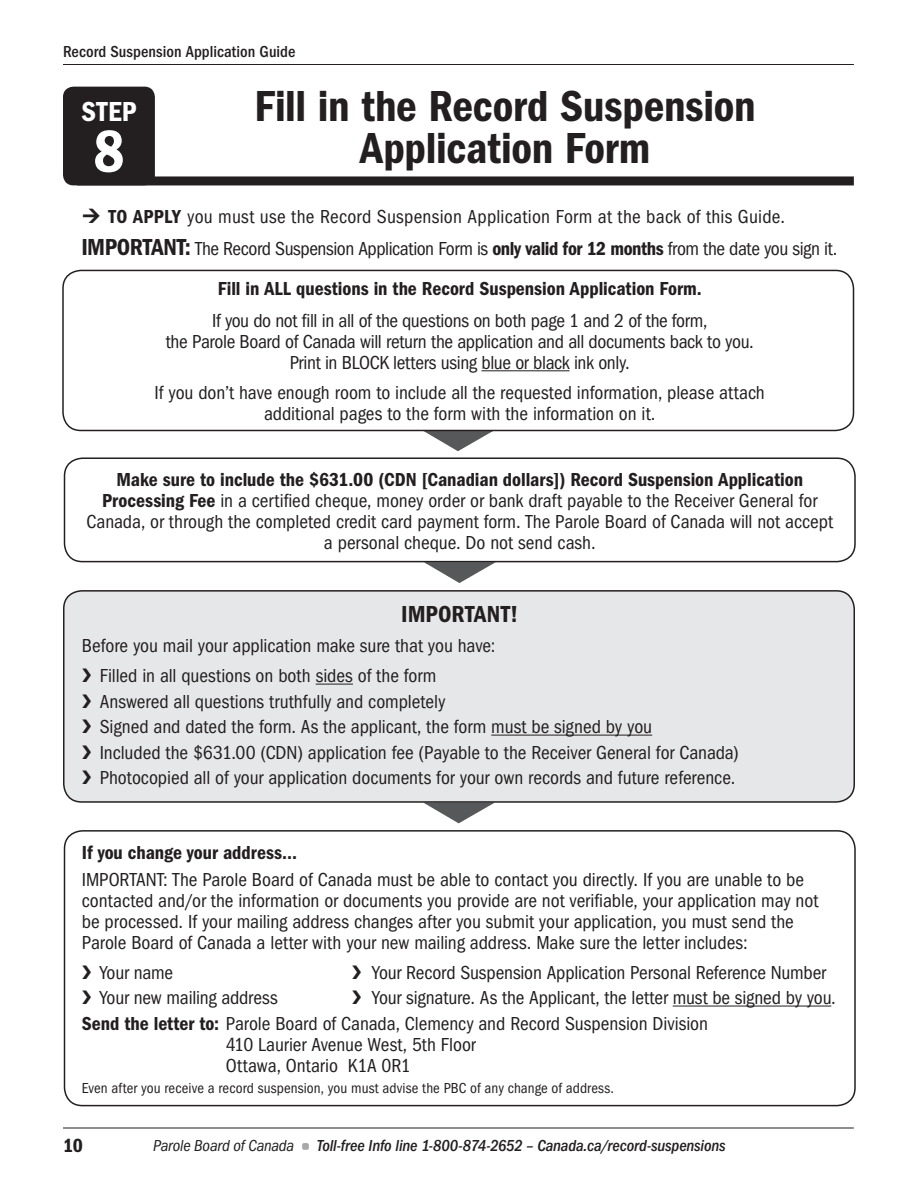
<style>
.page{position:relative;width:918px;height:1188px;background:#fff}
.page>*{position:absolute;margin:0;border:0;box-sizing:border-box;transform-origin:0 0}
.t1{font:61.5px "ITC Franklin Gothic Std Dm Cd";color:#fff}
.Title{font:45px/42px "ITC Franklin Gothic Std Dm Cd";letter-spacing:-.005em;color:#231f20;text-align:center}
.t2{font:28.5px "ITC Franklin Gothic Std Dm Cd";color:#fff}
.Box_text{font:24px "ITC Franklin Gothic Std Dm Cd";letter-spacing:.005em;color:#231f20}
.t3{font:19.8px "ITC Franklin Gothic Std Dm Cd";color:#231f20}
.Box_text-2{font:condensed 19.5px/21px "ITC Franklin Gothic Std";letter-spacing:-.005em;color:#231f20}
.Box_Bullet{font:condensed 19.5px "ITC Franklin Gothic Std";letter-spacing:-.005em;color:#231f20}
.Box_text_last{font:condensed 19.5px/21px "ITC Franklin Gothic Std";letter-spacing:-.005em;color:#231f20;text-align:center}
.Box_text-3{font:19.5px "ITC Franklin Gothic Std Dm Cd";color:#231f20}
.Box_Bullet-2{font:condensed 19.5px "ITC Franklin Gothic Std";letter-spacing:.015em;color:#231f20}
.t4{font:italic 500 condensed 16.5px "ITC Franklin Gothic Std";letter-spacing:-.01em;color:#231f20}
.t5{font:500 condensed 16.5px "ITC Franklin Gothic Std";letter-spacing:.005em;color:#231f20}
.t6{font:italic condensed 16.5px "ITC Franklin Gothic Std";letter-spacing:-.01em;color:#231f20}
.Box_text-4{font:condensed 15px "ITC Franklin Gothic Std";letter-spacing:.005em;color:#231f20}
.s1{font-family:"ITC Franklin Gothic Std Dm Cd";font-stretch:normal}
.s2{font-family:"ITC Franklin Gothic Std Dm Cd";font-stretch:normal;font-size:24px}
</style>
<div class="page">
<div style="left:302px;top:1143px;width:7px;height:7px;background:#a8a9ad;border-radius:2px"></div>
<hr style="left:63px;top:1128px;width:791px;height:1px;background:#231f20">
<hr style="left:63px;top:64px;width:791px;height:1px;background:#231f20">
<div style="left:77px;top:176px;width:777px;height:9px;background:#231f20"></div>
<div style="left:63px;top:87px;width:92px;height:98px;background:#231f20;border-radius:10px"></div>
<svg style="left:423px;top:431px;width:74px;height:20px"></svg>
<svg style="left:424px;top:803px;width:70px;height:21px"></svg>
<div style="left:64px;top:591px;width:790px;height:211px;background:#e6e7e9;border-radius:18px"></div>
<div style="left:63px;top:590px;width:792px;height:213px;border:2px solid #231f20;border-radius:18px"></div>
<svg style="left:425px;top:562px;width:74px;height:21px"></svg>
<div style="left:62px;top:270px;width:792px;height:161px;border:2px solid #231f20;border-radius:18px"></div>
<div style="left:64px;top:457px;width:792px;height:105px;border:2px solid #231f20;border-radius:18px"></div>
<div style="left:64px;top:830px;width:792px;height:276px;border:2px solid #231f20;border-radius:18px"></div>
<hr style="left:316px;top:684px;width:37px;height:1px;background:#231f20">
<hr style="left:491px;top:735px;width:161px;height:1px;background:#231f20">
<hr style="left:673px;top:1006px;width:158px;height:1px;background:#231f20">
<hr style="left:481px;top:370px;width:89px;height:1px;background:#231f20">
<p class="t5" style="left:63px;top:42px;width:234px">Record Suspension Application Guide</p>
<p class="Title" style="left:255px;top:86px;width:503px">Fill in the Record Suspension<br>Application Form</p>
<p class="t2" style="left:81px;top:95px;width:57px">STEP</p>
<p class="t1" style="left:93px;top:116px;width:33px">8</p>
<p class="Box_Bullet-2" style="left:108px;top:206px;width:678px"><span class="s1">TO APPLY</span> you must use the Record Suspension Application Form at the back of this Guide.</p>
<p class="Box_text-2" style="left:81px;top:238px;width:758px"><span class="s2">IMPORTANT:</span> The Record Suspension Application Form is <span class="s1">only valid for 12 months</span> from the date you sign it.</p>
<p class="Box_text-3" style="left:218px;top:278px;width:485px">Fill in ALL questions in the Record Suspension Application Form.</p>
<p class="Box_text-2" style="left:166px;top:310px;width:590px;text-align:center">If you do not fill in all of the questions on both page 1 and 2 of the form,<br>the Parole Board of Canada will return the application and all documents back to you.<br>Print in BLOCK letters using blue or black ink only.</p>
<p class="Box_text_last" style="left:155px;top:382px;width:612px">If you don’t have enough room to include all the requested information, please attach additional pages to the form with the information on it.</p>
<p class="Box_text_last" style="left:86px;top:469px;width:748px"><span class="s1">Make sure to include the $631.00 (CDN [Canadian dollars]) Record Suspension Application Processing Fee</span> in a certified cheque, money order or bank draft payable to the Receiver General for Canada, or through the completed credit card payment form. The Parole Board of Canada will not accept a personal cheque. Do not send cash.</p>
<p class="Box_text" style="left:401px;top:600px;width:119px">IMPORTANT!</p>
<p class="Box_text-2" style="left:82px;top:635px;width:415px">Before you mail your application make sure that you have:</p>
<p class="Box_Bullet" style="left:82px;top:665px;width:356px">❯ Filled in all questions on both sides of the form</p>
<p class="Box_Bullet" style="left:82px;top:690px;width:365px">❯ Answered all questions truthfully and completely</p>
<p class="Box_Bullet" style="left:82px;top:716px;width:572px">❯ Signed and dated the form. As the applicant, the form must be signed by you</p>
<p class="Box_Bullet" style="left:82px;top:741px;width:659px">❯ Included the $631.00 (CDN) application fee (Payable to the Receiver General for Canada)</p>
<p class="Box_Bullet" style="left:82px;top:767px;width:655px">❯ Photocopied all of your application documents for your own records and future reference.</p>
<p class="Box_text-3" style="left:82px;top:841px;width:217px">If you change your address...</p>
<p class="Box_text-2" style="left:82px;top:869px;width:738px">IMPORTANT: The Parole Board of Canada must be able to contact you directly. If you are unable to be contacted and/or the information or documents you provide are not verifiable, your application may not be processed. If your mailing address changes after you submit your application, you must send the Parole Board of Canada a letter with your new mailing address. Make sure the letter includes:</p>
<p class="Box_Bullet" style="left:82px;top:961px;width:93px">❯ Your name</p>
<p class="Box_Bullet" style="left:352px;top:961px;width:476px">❯ Your Record Suspension Application Personal Reference Number</p>
<p class="Box_Bullet" style="left:82px;top:987px;width:197px">❯ Your new mailing address</p>
<p class="Box_Bullet" style="left:352px;top:987px;width:486px">❯ Your signature. As the Applicant, the letter must be signed by you.</p>
<p class="Box_text-2" style="left:226px;top:1013px;width:484px;text-indent:-144px"><span class="s1">Send the letter to:</span> Parole Board of Canada, Clemency and Record Suspension Division<br>410 Laurier Avenue West, 5th Floor<br>Ottawa, Ontario K1A 0R1</p>
<p class="Box_text-4" style="left:82px;top:1079px;width:534px">Even after you receive a record suspension, you must advise the PBC of any change of address.</p>
<p class="t3" style="left:63px;top:1134px;width:21px">10</p>
<p class="t6" style="left:153px;top:1137px;width:143px">Parole Board of Canada</p>
<p class="t4" style="left:317px;top:1137px;width:410px">Toll-free Info line 1-800-874-2652 – Canada.ca/record-suspensions</p>
</div>
